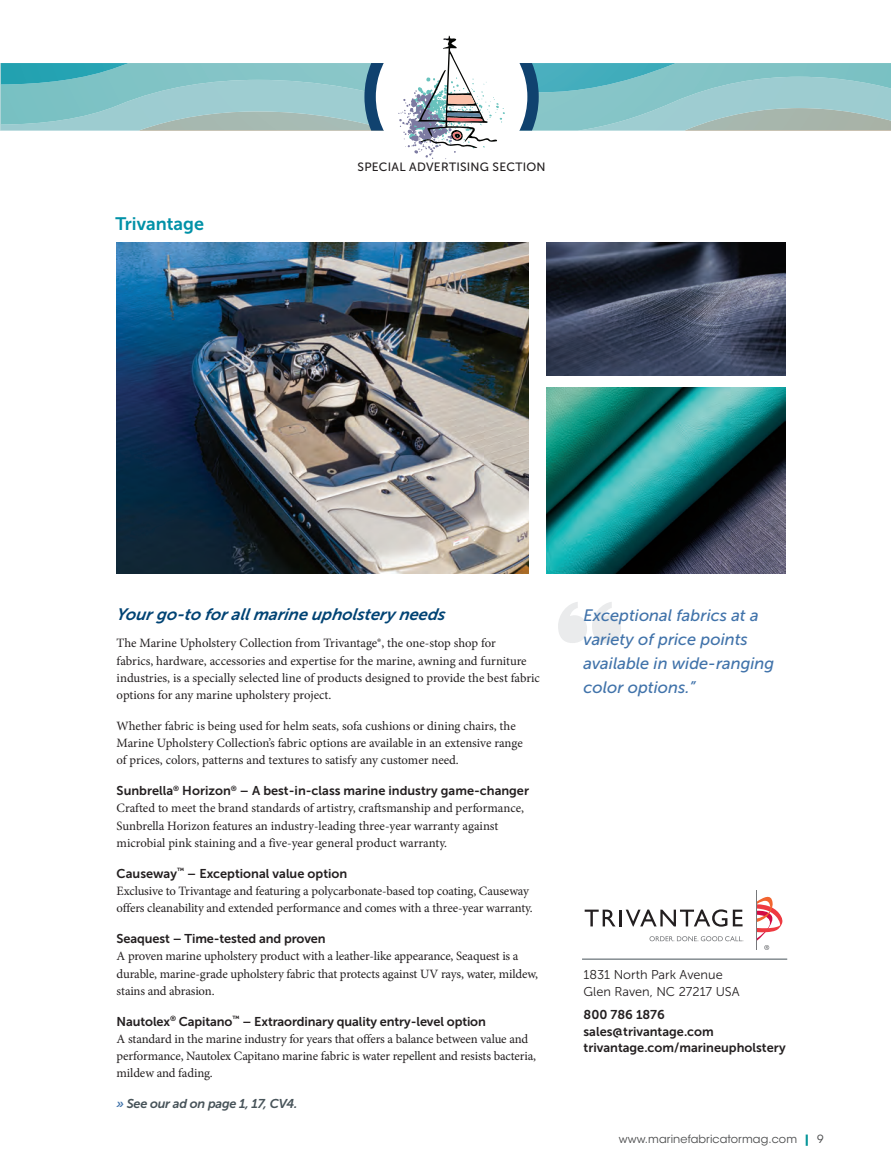
<style>
.page{position:relative;width:891px;height:1175px;background:#fff}
.page>*{position:absolute;margin:0;border:0;box-sizing:border-box;transform-origin:0 0}
.t1{font:18px "Museo Sans 700";color:#0091a7}
.t2{font:italic 16.5px/24px "Museo Sans 500";color:#4173aa}
.t3{font:italic 16.5px "Museo Sans 700";color:#004374}
.t4{font:12.75px/17.2px "Minion Pro";letter-spacing:-.01em;color:#231f20}
.t5{font:12.75px/16.5px "Museo Sans 700";color:#231f20}
.t6{font:12.75px/16.5px "Museo Sans 300";color:#231f20}
.t7{font:italic 12.75px "Museo Sans 700";letter-spacing:-.02em;color:#475359}
.t8{font:12px "Museo Sans 500";letter-spacing:.02em;color:#231f20}
.t9{font:11.25px "ITC Avant Garde Std";letter-spacing:.01em;color:#4b4c4d}
.s1{color:#4173aa}
.s2{font-weight:700;color:#009396}
</style>
<div class="page">
<svg style="left:0;top:36px;width:891px;height:123px"></svg>
<svg style="left:558px;top:602px;width:63px;height:41px"></svg>
<img style="left:117px;top:243px;width:412px;height:331px">
<hr style="left:582px;top:958px;width:205px;height:1px;background:#475359">
<svg style="left:585px;top:909px;width:31px;height:17px"></svg>
<hr style="left:619px;top:909px;width:3px;height:17px;background:#231f20">
<svg style="left:626px;top:909px;width:101px;height:17px"></svg>
<svg style="left:733px;top:909px;width:10px;height:17px"></svg>
<svg style="left:650px;top:936px;width:93px;height:5px"></svg>
<hr style="left:756px;top:890px;width:1px;height:60px;background:#76787b">
<svg style="left:757px;top:896px;width:26px;height:54px"></svg>
<img style="left:546px;top:387px;width:239px;height:187px">
<img style="left:546px;top:243px;width:240px;height:132px">
<h1 class="t1" style="left:116px;top:217px;width:90px">Trivantage</h1>
<p class="t8" style="left:358px;top:162px;width:190px">SPECIAL ADVERTISING SECTION</p>
<p class="t3" style="left:117px;top:608px;width:332px">Your go-to for all marine upholstery needs</p>
<p class="t4" style="left:117px;top:635px;width:425px">The Marine Upholstery Collection from Trivantage®, the one-stop shop for<br>fabrics, hardware, accessories and expertise for the marine, awning and furniture industries, is a specially selected line of products designed to provide the best fabric options for any marine upholstery project.</p>
<p class="t4" style="left:117px;top:718px;width:408px">Whether fabric is being used for helm seats, sofa cushions or dining chairs, the<br>Marine Upholstery Collection’s fabric options are available in an extensive range of prices, colors, patterns and textures to satisfy any customer need.</p>
<p class="t5" style="left:117px;top:783px;width:414px">Sunbrella<sup>®</sup> Horizon<sup>®</sup> – A best-in-class marine industry game-changer</p>
<p class="t4" style="left:117px;top:800px;width:409px">Crafted to meet the brand standards of artistry, craftsmanship and performance,<br>Sunbrella Horizon features an industry-leading three-year warranty against microbial pink staining and a five-year general product warranty.</p>
<p class="t5" style="left:117px;top:866px;width:232px">Causeway<sup>™</sup> – Exceptional value option</p>
<p class="t4" style="left:117px;top:883px;width:418px">Exclusive to Trivantage and featuring a polycarbonate-based top coating, Causeway offers cleanability and extended performance and comes with a three-year warranty.</p>
<p class="t5" style="left:117px;top:931px;width:211px">Seaquest – Time-tested and proven</p>
<p class="t4" style="left:117px;top:948px;width:423px">A proven marine upholstery product with a leather-like appearance, Seaquest is a durable, marine-grade upholstery fabric that protects against UV rays, water, mildew, stains and abrasion.</p>
<p class="t5" style="left:117px;top:1014px;width:371px">Nautolex<sup>®</sup> Capitano<sup>™</sup> – Extraordinary quality entry-level option</p>
<p class="t4" style="left:117px;top:1031px;width:421px">A standard in the marine industry for years that offers a balance between value and performance, Nautolex Capitano marine fabric is water repellent and resists bacteria, mildew and fading.</p>
<p class="t7" style="left:117px;top:1098px;width:182px"><span class="s1">»</span> See our ad on page 1, 17, CV4.</p>
<p class="t2" style="left:584px;top:604px;width:192px">Exceptional fabrics at a variety of price points available in wide-ranging color options.”</p>
<p class="t6" style="left:584px;top:967px;width:158px">1831 North Park Avenue<br>Glen Raven, NC 27217 USA</p>
<p class="t5" style="left:584px;top:1007px;width:204px">800 786 1876 sales@trivantage.com trivantage.com/marineupholstery</p>
<p class="t9" style="left:619px;top:1134px;width:206px">www.marinefabricatormag.com <span class="s2">|</span> 9</p>
</div>
